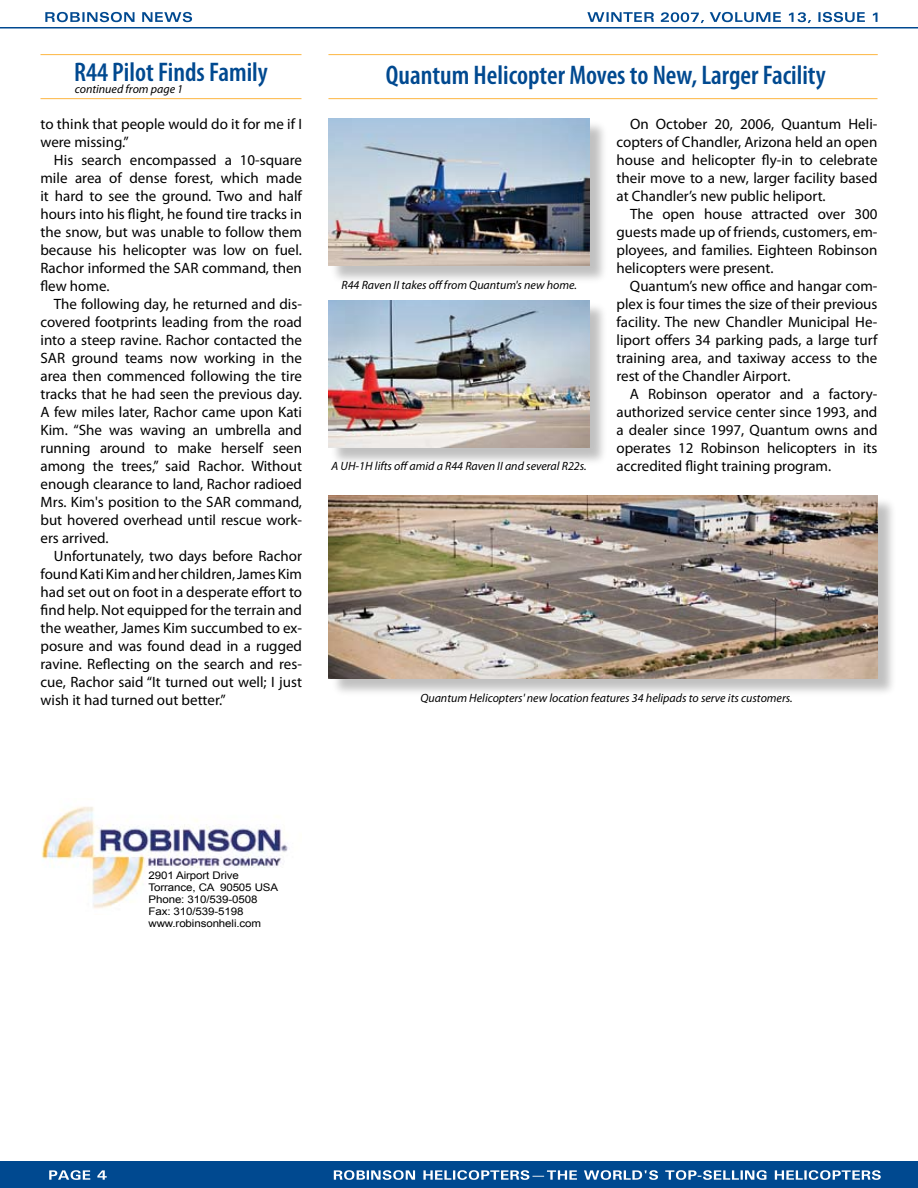
<style>
.page{position:relative;width:918px;height:1188px;background:#fff}
.page>*{position:absolute;margin:0;border:0;box-sizing:border-box;transform-origin:0 0}
.t1{font:600 condensed 27px "Myriad Pro";color:#004990}
.t2{font:15px/18px "Myriad Pro";color:#000;text-align:justify}
.t3{font:italic 12px "Myriad Pro";color:#000}
.t4{font:10.5px/12px "Arial";letter-spacing:-.01em;color:#000;scale:1.1 1}
</style>
<div class="page">
<svg style="left:45px;top:12px;width:833px;height:11px"></svg>
<div style="left:0;top:1161px;width:918px;height:27px;background:#004990"></div>
<img style="left:41px;top:806px;width:247px;height:103px">
<div style="left:148px;top:872px;width:133px;height:58px;background:#fff"></div>
<svg style="left:49px;top:1170px;width:832px;height:10px"></svg>
<hr style="left:0;top:27px;width:918px;height:1px;background:#004990">
<div style="left:330px;top:497px;width:568px;height:201px;background:#000;opacity:.25"></div>
<img style="left:328px;top:495px;width:550px;height:183px">
<hr style="left:40px;top:54px;width:262px;height:1px;background:#fdbe56">
<hr style="left:40px;top:98px;width:262px;height:1px;background:#fdbe56">
<hr style="left:328px;top:54px;width:550px;height:1px;background:#fdbe56">
<hr style="left:328px;top:98px;width:550px;height:1px;background:#fdbe56">
<div style="left:330px;top:302px;width:280px;height:166px;background:#000;opacity:.25"></div>
<img style="left:328px;top:300px;width:261px;height:147px">
<div style="left:330px;top:120px;width:278px;height:165px;background:#000;opacity:.25"></div>
<img style="left:328px;top:118px;width:261px;height:147px">
<h1 class="t1" style="left:74px;top:55px;width:195px">R44 Pilot Finds Family</h1>
<p class="t3" style="left:75px;top:81px;width:110px">continued from page 1</p>
<p class="t2" style="left:40px;top:115px;width:263px">to think that people would do it for me if I were missing.”</p>
<p class="t2" style="left:40px;top:151px;width:263px;text-indent:14px">His search encompassed a 10-square mile area of dense forest, which made it hard to see the ground. Two and half hours into his flight, he found tire tracks in the snow, but was unable to follow them because his helicopter was low on fuel.<br>Rachor informed the SAR command, then flew home.</p>
<p class="t2" style="left:40px;top:295px;width:263px;text-indent:13px">The following day, he returned and dis&shy;covered footprints leading from the road into a steep ravine. Rachor contacted the SAR ground teams now working in the area then commenced following the tire tracks that he had seen the previous day.<br>A few miles later, Rachor came upon Kati Kim. “She was waving an umbrella and running around to make herself seen among the trees,” said Rachor. Without enough clearance to land, Rachor radioed Mrs. Kim's position to the SAR command, but hovered overhead until rescue work&shy;ers arrived.</p>
<p class="t2" style="left:40px;top:547px;width:263px;text-indent:14px">Unfortunately, two days before Rachor foundKatiKimandher children,JamesKim had set out on foot in a desperate effort to find help. Not equipped for the terrain and the weather, James Kim succumbed to ex&shy;posure and was found dead in a rugged ravine. Reflecting on the search and res&shy;cue, Rachor said “It turned out well; I just wish it had turned out better.”</p>
<h1 class="t1" style="left:386px;top:58px;width:442px">Quantum Helicopter Moves to New, Larger Facility</h1>
<p class="t3" style="left:341px;top:278px;width:237px">R44 Raven II takes off from Quantum's new home.</p>
<p class="t3" style="left:332px;top:458px;width:257px">A UH-1H lifts off amid a R44 Raven II and several R22s.</p>
<p class="t2" style="left:617px;top:115px;width:263px;text-indent:13px">On October 20, 2006, Quantum Heli&shy;copters of Chandler, Arizona held an open house and helicopter fly-in to celebrate their move to a new, larger facility based at Chandler’s new public heliport.</p>
<p class="t2" style="left:616px;top:205px;width:263px;text-indent:14px">The open house attracted over 300 guests made up of friends, customers, em&shy;ployees, and families. Eighteen Robinson helicopters were present.</p>
<p class="t2" style="left:616px;top:277px;width:263px;text-indent:14px">Quantum’s new office and hangar com&shy;plex is four times the size of their previous facility. The new Chandler Municipal He&shy;liport offers 34 parking pads, a large turf training area, and taxiway access to the rest of the Chandler Airport.</p>
<p class="t2" style="left:616px;top:385px;width:263px;text-indent:14px">A Robinson operator and a factory&shy;authorized service center since 1993, and a dealer since 1997, Quantum owns and operates 12 Robinson helicopters in its accredited flight training program.</p>
<p class="t3" style="left:420px;top:690px;width:374px">Quantum Helicopters' new location features 34 helipads to serve its customers.</p>
<p class="t4" style="left:148px;top:870px;width:119px">2901 Airport Drive<br>Torrance, CA 90505 USA<br>Phone: 310/539-0508<br>Fax: 310/539-5198 www.robinsonheli.com</p>
</div>
